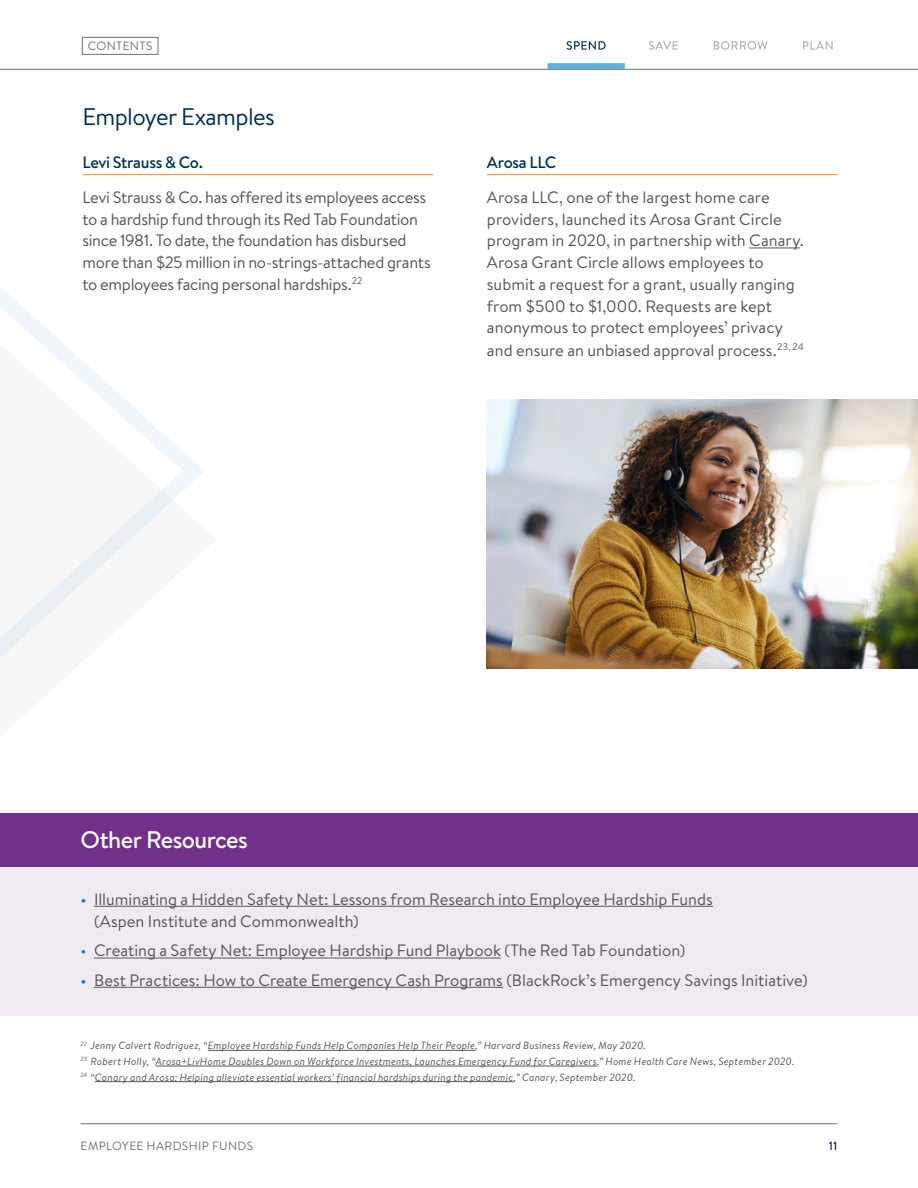
<style>
.page{position:relative;width:918px;height:1188px;background:#fff}
.page>*{position:absolute;margin:0;border:0;box-sizing:border-box;transform-origin:0 0}
.t1{font:24px "Brandon Text";letter-spacing:-.025em;color:#003056}
.t2{font:500 24px "Brandon Text";letter-spacing:-.025em;color:#fff}
.t3{font:16.5px/21.9px "Brandon Text";color:#54555a}
.t4{font:16.5px/21.8px "Brandon Text";letter-spacing:-.02em;color:#54555a}
.t5{font:500 16.5px "Brandon Text";letter-spacing:-.02em;color:#003056}
.t6{font:12px "Brandon Text";letter-spacing:.03em;color:#717073}
.t7{font:500 12px "Brandon Text";color:#003056}
.t8{font:italic 10.5px/15.6px "Brandon Text";letter-spacing:.02em;color:#54555a}
.s1{color:#0075c8}
</style>
<div class="page">
<hr style="left:81px;top:1123px;width:756px;height:1px;background:#717073">
<hr style="left:0;top:69px;width:918px;height:1px;background:#717073">
<svg style="left:567px;top:41px;width:39px;height:9px"></svg>
<div style="left:548px;top:63px;width:77px;height:6px;background:#5eb3e4"></div>
<svg style="left:649px;top:41px;width:29px;height:9px"></svg>
<svg style="left:714px;top:41px;width:54px;height:9px"></svg>
<svg style="left:803px;top:41px;width:30px;height:9px"></svg>
<hr style="left:208px;top:1050px;width:267px;height:1px;background:#54555a">
<hr style="left:156px;top:1066px;width:441px;height:1px;background:#54555a">
<hr style="left:95px;top:1081px;width:419px;height:1px;background:#54555a">
<hr style="left:82px;top:174px;width:351px;height:1px;background:#f88d2b">
<hr style="left:487px;top:174px;width:350px;height:1px;background:#f88d2b">
<hr style="left:749px;top:248px;width:51px;height:1px;background:#54555a">
<div style="left:0;top:867px;width:918px;height:149px;background:#f1eaf3"></div>
<div style="left:0;top:813px;width:918px;height:54px;background:#73308a"></div>
<hr style="left:94px;top:906px;width:619px;height:1px;background:#54555a">
<hr style="left:94px;top:958px;width:407px;height:1px;background:#54555a">
<hr style="left:94px;top:987px;width:409px;height:1px;background:#54555a">
<img style="left:487px;top:400px;width:431px;height:269px">
<svg style="left:0;top:36px;width:216px;height:622px"></svg>
<p class="t6" style="left:88px;top:38px;width:66px">CONTENTS</p>
<h1 class="t1" style="left:82px;top:100px;width:194px">Employer Examples</h1>
<p class="t5" style="left:82px;top:150px;width:122px">Levi Strauss &amp; Co.</p>
<p class="t4" style="left:82px;top:186px;width:350px">Levi Strauss &amp; Co. has offered its employees access to a hardship fund through its Red Tab Foundation since 1981. To date, the foundation has disbursed more than $25 million in no-strings-attached grants to employees facing personal hardships.<sup>22</sup></p>
<p class="t5" style="left:487px;top:150px;width:71px">Arosa LLC</p>
<p class="t3" style="left:487px;top:186px;width:318px">Arosa LLC, one of the largest home care providers, launched its Arosa Grant Circle program in 2020, in partnership with Canary.<br>Arosa Grant Circle allows employees to submit a request for a grant, usually ranging from $500 to $1,000. Requests are kept anonymous to protect employees’ privacy and ensure an unbiased approval process.<sup>23,</sup> <sup>24</sup></p>
<h1 class="t2" style="left:81px;top:824px;width:169px">Other Resources</h1>
<p class="t3" style="left:94px;top:887px;width:621px;line-height:22.5px;text-indent:-13px"><span class="s1">•</span> Illuminating a Hidden Safety Net: Lessons from Research into Employee Hardship Funds (Aspen Institute and Commonwealth)</p>
<p class="t3" style="left:81px;top:939px;width:606px"><span class="s1">•</span> Creating a Safety Net: Employee Hardship Fund Playbook (The Red Tab Foundation)</p>
<p class="t3" style="left:81px;top:968px;width:729px"><span class="s1">•</span> Best Practices: How to Create Emergency Cash Programs (BlackRock’s Emergency Savings Initiative)</p>
<p class="t8" style="left:81px;top:1038px;width:716px"><sup>22</sup> Jenny Calvert Rodriguez, “Employee Hardship Funds Help Companies Help Their People,” Harvard Business Review, May 2020.<br><sup>23</sup> Robert Holly, “Arosa+LivHome Doubles Down on Workforce Investments, Launches Emergency Fund for Caregivers,” Home Health Care News, September 2020.<br><sup>24</sup> “Canary and Arosa: Helping alleviate essential workers’ financial hardships during the pandemic,” Canary, September 2020.</p>
<p class="t6" style="left:81px;top:1138px;width:174px">EMPLOYEE HARDSHIP FUNDS</p>
<p class="t7" style="left:829px;top:1138px;width:10px">11</p>
</div>
